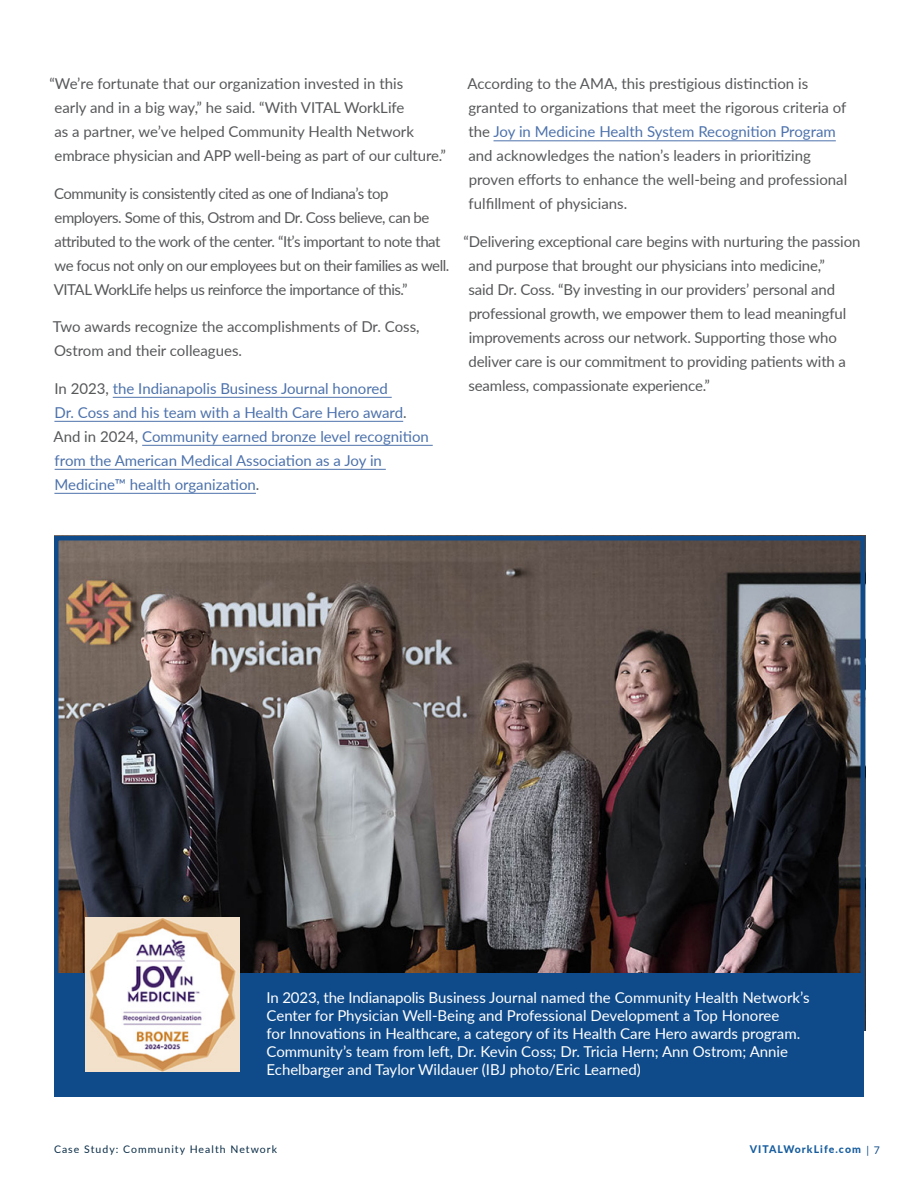
<style>
.page{position:relative;width:918px;height:1188px;background:#fff}
.page>*{position:absolute;margin:0;border:0;box-sizing:border-box;transform-origin:0 0}
.Body{font:15px/24px "Lato";letter-spacing:-.01em;color:#57585a}
.Body-2{font:15px/18px "Lato";color:#fff}
.Body-3{font:15px/24px "Lato";letter-spacing:-.03em;color:#57585a}
.Body-4{font:15px/24px "Lato";color:#4d72ac}
.t1{font:10.5px "Lato";letter-spacing:.1em;color:#0a2d47}
.t2{font:800 10.5px "Lato";letter-spacing:.1em;color:#175d9e}
.t3{font:10.5px "Lato";color:#0f4b8b}
.s1{color:#57585a}
.s2{color:#4d72ac}
</style>
<div class="page">
<hr style="left:113px;top:397px;width:279px;height:1px;background:#4d72ac">
<hr style="left:54px;top:421px;width:349px;height:1px;background:#4d72ac">
<hr style="left:142px;top:445px;width:291px;height:1px;background:#4d72ac">
<hr style="left:55px;top:469px;width:331px;height:1px;background:#4d72ac">
<hr style="left:54px;top:493px;width:202px;height:1px;background:#4d72ac">
<hr style="left:494px;top:140px;width:342px;height:1px;background:#4d72ac">
<img style="left:59px;top:541px;width:801px;height:432px">
<div style="left:54px;top:536px;width:811px;height:495px;border:4px solid #0f4b8b"></div>
<div style="left:54px;top:973px;width:810px;height:123px;background:#0f4b8b"></div>
<img style="left:85px;top:917px;width:155px;height:154px">
<p class="Body" style="left:54px;top:71px;width:393px;text-indent:-5px">“We’re fortunate that our organization invested in this<br>early and in a big way,” he said. “With VITAL WorkLife<br>as a partner, we’ve helped Community Health Network embrace physician and APP well-being as part of our culture.”</p>
<p class="Body-3" style="left:54px;top:181px;width:397px">Community is consistently cited as one of Indiana’s top employers. Some of this, Ostrom and Dr. Coss believe, can be attributed to the work of the center. “It’s important to note that we focus not only on our employees but on their families as well.<br>VITAL WorkLife helps us reinforce the importance of this.”</p>
<p class="Body" style="left:53px;top:314px;width:368px">Two awards recognize the accomplishments of Dr. Coss,<br>Ostrom and their colleagues.</p>
<p class="Body-4" style="left:54px;top:376px;width:377px"><span class="s1">In 2023,</span> the Indianapolis Business Journal honored<br>Dr. Coss and his team with a Health Care Hero award<span class="s1">.<br>And in 2024,</span> Community earned bronze level recognition from the American Medical Association as a Joy in Medicine™ health organization<span class="s1">.</span></p>
<p class="Body" style="left:468px;top:71px;width:381px">According to the AMA, this prestigious distinction is granted to organizations that meet the rigorous criteria of the <span class="s2">Joy in Medicine Health System Recognition Program </span>and acknowledges the nation’s leaders in prioritizing proven efforts to enhance the well-being and professional fulfillment of physicians.</p>
<p class="Body" style="left:468px;top:229px;width:393px;text-indent:-5px">“Delivering exceptional care begins with nurturing the passion and purpose that brought our physicians into medicine,”<br>said Dr. Coss. “By investing in our providers’ personal and professional growth, we empower them to lead meaningful improvements across our network. Supporting those who deliver care is our commitment to providing patients with a seamless, compassionate experience.”</p>
<p class="Body-2" style="left:267px;top:988px;width:544px">In 2023, the Indianapolis Business Journal named the Community Health Network’s Center for Physician Well-Being and Professional Development a Top Honoree<br>for Innovations in Healthcare, a category of its Health Care Hero awards program.<br>Community’s team from left, Dr. Kevin Coss; Dr. Tricia Hern; Ann Ostrom; Annie Echelbarger and Taylor Wildauer (IBJ photo/Eric Learned)</p>
<p class="t1" style="left:54px;top:1142px;width:225px">Case Study: Community Health Network</p>
<p class="t2" style="left:750px;top:1142px;width:113px">VITALWorkLife.com</p>
<p class="t3" style="left:867px;top:1143px;width:15px">| 7</p>
</div>
